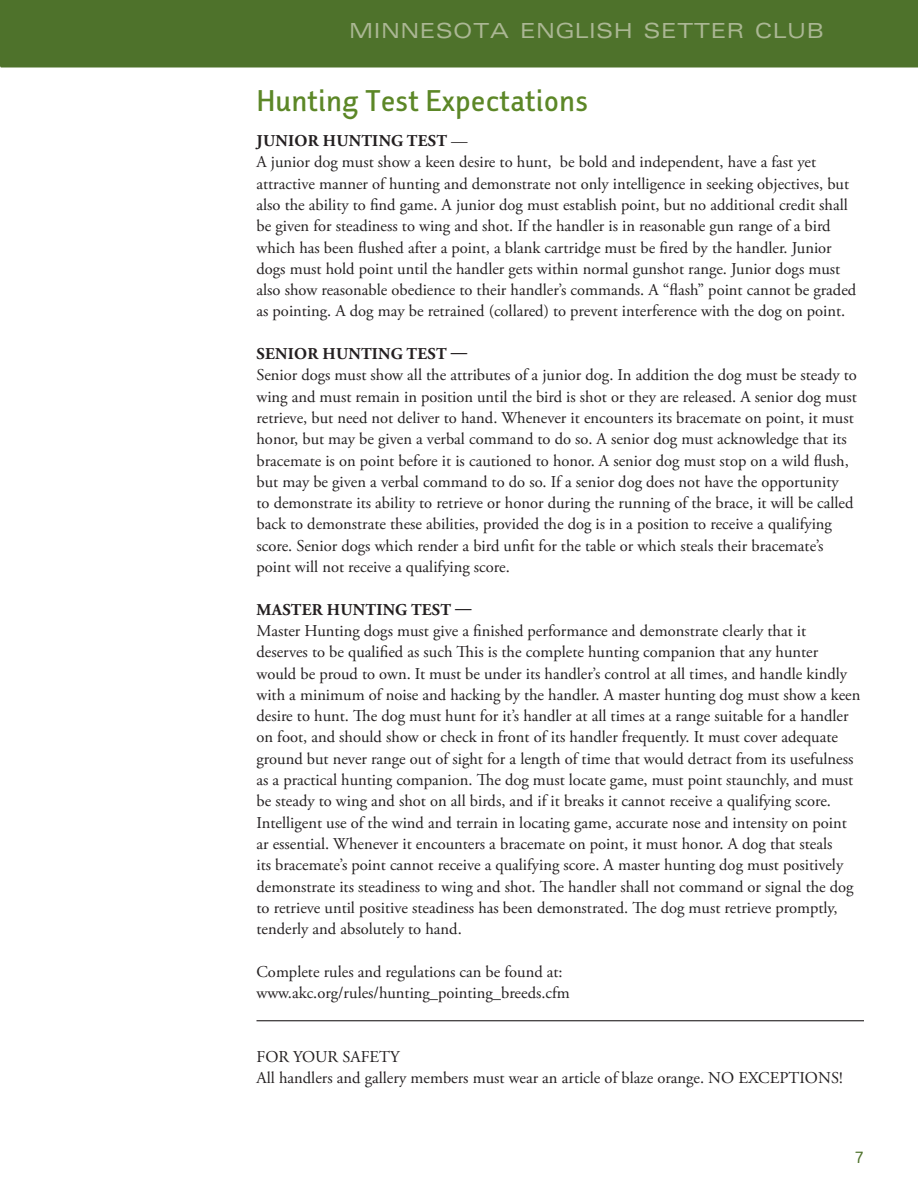
<style>
.page{position:relative;width:918px;height:1188px;background:#fff}
.page>*{position:absolute;margin:0;border:0;box-sizing:border-box;transform-origin:0 0}
.t1{font:36px "Faceplate Sans C Gauge";color:#5c8727}
.t2{font:22.5px "Univers Roman Ext DTC";letter-spacing:.05em;color:#abb794}
.t3{font:19.5px "Faceplate Sans B Gauge";color:#4e722b}
.t4{font:16.5px/21.3px "Adobe Garamond Pro";color:#231f20}
.t5{font:700 16.5px "Adobe Garamond Pro";letter-spacing:.015em;color:#231f20}
.s1{font-weight:700}
</style>
<div class="page">
<div style="left:1px;top:0;width:917px;height:68px;background:#4e722b"></div>
<svg style="left:0;top:0;width:1px;height:68px"></svg>
<hr style="left:256px;top:1020px;width:608px;height:1px;background:#231f20">
<h2 class="t2" style="left:350px;top:17px;width:475px">MINNESOTA ENGLISH SETTER CLUB</h2>
<h1 class="t1" style="left:256px;top:82px;width:333px">Hunting Test Expectations</h1>
<p class="t4" style="left:256px;top:131px;width:601px"><span class="s1">JUNIOR HUNTING TEST</span> —<br>A junior dog must show a keen desire to hunt, be bold and independent, have a fast yet attractive manner of hunting and demonstrate not only intelligence in seeking objectives, but also the ability to find game. A junior dog must establish point, but no additional credit shall be given for steadiness to wing and shot. If the handler is in reasonable gun range of a bird which has been flushed after a point, a blank cartridge must be fired by the handler. Junior dogs must hold point until the handler gets within normal gunshot range. Junior dogs must also show reasonable obedience to their handler’s commands. A “flash” point cannot be graded as pointing. A dog may be retrained (collared) to prevent interference with the dog on point.</p>
<p class="t5" style="left:257px;top:344px;width:212px">SENIOR HUNTING TEST —</p>
<p class="t4" style="left:256px;top:365px;width:602px">Senior dogs must show all the attributes of a junior dog. In addition the dog must be steady to wing and must remain in position until the bird is shot or they are released. A senior dog must retrieve, but need not deliver to hand. Whenever it encounters its bracemate on point, it must honor, but may be given a verbal command to do so. A senior dog must acknowledge that its bracemate is on point before it is cautioned to honor. A senior dog must stop on a wild flush, but may be given a verbal command to do so. If a senior dog does not have the opportunity<br>to demonstrate its ability to retrieve or honor during the running of the brace, it will be called back to demonstrate these abilities, provided the dog is in a position to receive a qualifying score. Senior dogs which render a bird unfit for the table or which steals their bracemate’s point will not receive a qualifying score.</p>
<p class="t5" style="left:257px;top:600px;width:217px">MASTER HUNTING TEST —</p>
<p class="t4" style="left:256px;top:621px;width:606px">Master Hunting dogs must give a finished performance and demonstrate clearly that it deserves to be qualified as such This is the complete hunting companion that any hunter would be proud to own. It must be under its handler’s control at all times, and handle kindly with a minimum of noise and hacking by the handler. A master hunting dog must show a keen desire to hunt. The dog must hunt for it’s handler at all times at a range suitable for a handler on foot, and should show or check in front of its handler frequently. It must cover adequate ground but never range out of sight for a length of time that would detract from its usefulness as a practical hunting companion. The dog must locate game, must point staunchly, and must be steady to wing and shot on all birds, and if it breaks it cannot receive a qualifying score.<br>Intelligent use of the wind and terrain in locating game, accurate nose and intensity on point ar essential. Whenever it encounters a bracemate on point, it must honor. A dog that steals<br>its bracemate’s point cannot receive a qualifying score. A master hunting dog must positively demonstrate its steadiness to wing and shot. The handler shall not command or signal the dog to retrieve until positive steadiness has been demonstrated. The dog must retrieve promptly, tenderly and absolutely to hand.</p>
<p class="t4" style="left:256px;top:961px;width:315px">Complete rules and regulations can be found at: www.akc.org/rules/hunting_pointing_breeds.cfm</p>
<p class="t4" style="left:256px;top:1047px;width:588px">FOR YOUR SAFETY<br>All handlers and gallery members must wear an article of blaze orange. NO EXCEPTIONS!</p>
<p class="t3" style="left:855px;top:1147px;width:11px">7</p>
</div>
